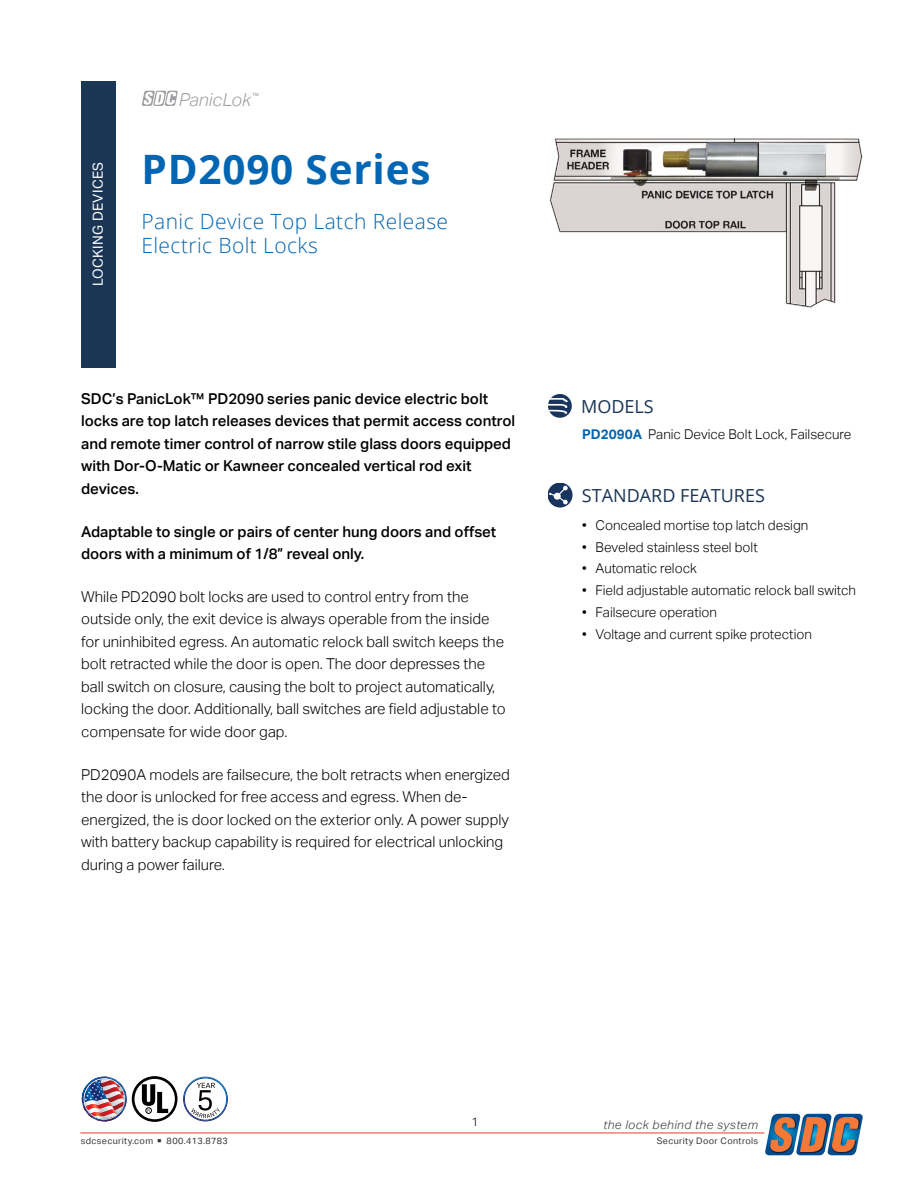
<style>
.page{position:relative;width:918px;height:1188px;background:#fff}
.page>*{position:absolute;margin:0;border:0;box-sizing:border-box;transform-origin:0 0}
.t1{font:700 40.5px "Open Sans";letter-spacing:.02em;color:#0066b3}
.t2{font:300 21px/24px "Open Sans";letter-spacing:.02em;color:#0066b3}
.t3{font:18px "Open Sans";color:#1b3555}
.t4{font:italic 300 17.85px "Aktiv Grotesk";color:#9d9fa2}
.t5{font:300 15px/22.5px "Aktiv Grotesk";color:#000}
.t6{font:500 15px/22.5px "Aktiv Grotesk";color:#000}
.t7{font:13.8px "Aktiv Grotesk";letter-spacing:.02em;color:#fff}
.t8{font:300 13.5px "Aktiv Grotesk";color:#000}
.t9{font:italic 300 12px "Aktiv Grotesk";letter-spacing:.04em;color:#343433}
.t10{font:300 12px "Aktiv Grotesk";color:#000}
.t11{font:9px "Aktiv Grotesk";letter-spacing:.04em;color:#343433}
.t12{font:500 4.35px "Aktiv Grotesk";color:#9d9fa2}
.s1{font-weight:700;color:#0066b3}
.s2{font-size:6.75px}
</style>
<div class="page">
<hr style="left:80px;top:1133px;width:684px;height:1px;background:#ee3829">
<svg style="left:764px;top:1114px;width:99px;height:41px;background:#877e7f"></svg>
<svg style="left:548px;top:394px;width:24px;height:24px"></svg>
<svg style="left:548px;top:398px;width:20px;height:16px"></svg>
<svg style="left:548px;top:483px;width:25px;height:25px"></svg>
<svg style="left:549px;top:486px;width:19px;height:18px"></svg>
<img style="left:82px;top:1076px;width:146px;height:46px">
<div style="left:81px;top:81px;width:34px;height:286px;background:#1b3555"></div>
<svg style="left:142px;top:91px;width:36px;height:15px"></svg>
<img style="left:549px;top:139px;width:314px;height:169px">
<p class="t7" style="left:90px;top:286px;width:126px;rotate:-90deg">LOCKING DEVICES</p>
<p class="t4" style="left:179px;top:89px;width:74px">PanicLok</p>
<p class="t12" style="left:252px;top:92px;width:8px">TM</p>
<h1 class="t1" style="left:141px;top:141px;width:291px">PD2090 Series</h1>
<h2 class="t2" style="left:141px;top:208px;width:308px">Panic Device Top Latch Release<br>Electric Bolt Locks</h2>
<p class="t6" style="left:81px;top:387px;width:436px">SDC’s PanicLok™ PD2090 series panic device electric bolt locks are top latch releases devices that permit access control and remote timer control of narrow stile glass doors equipped with Dor-O-Matic or Kawneer concealed vertical rod exit devices.</p>
<p class="t6" style="left:81px;top:520px;width:417px">Adaptable to single or pairs of center hung doors and offset doors with a minimum of 1/8” reveal only.</p>
<p class="t5" style="left:81px;top:585px;width:426px">While PD2090 bolt locks are used to control entry from the outside only, the exit device is always operable from the inside for uninhibited egress. An automatic relock ball switch keeps the bolt retracted while the door is open. The door depresses the ball switch on closure, causing the bolt to project automatically, locking the door. Additionally, ball switches are field adjustable to compensate for wide door gap.</p>
<p class="t5" style="left:81px;top:763px;width:430px">PD2090A models are failsecure, the bolt retracts when energized the door is unlocked for free access and egress. When de&shy;energized, the is door locked on the exterior only. A power supply with battery backup capability is required for electrical unlocking during a power failure.</p>
<p class="t3" style="left:581px;top:394px;width:74px">MODELS</p>
<p class="t8" style="left:582px;top:427px;width:270px"><span class="s1">PD2090A</span> Panic Device Bolt Lock, Failsecure</p>
<p class="t3" style="left:582px;top:483px;width:185px">STANDARD FEATURES</p>
<p class="t8" style="left:582px;top:517px;width:228px">• Concealed mortise top latch design</p>
<p class="t8" style="left:582px;top:539px;width:177px">• Beveled stainless steel bolt</p>
<p class="t8" style="left:582px;top:561px;width:116px">• Automatic relock</p>
<p class="t8" style="left:582px;top:583px;width:275px">• Field adjustable automatic relock ball switch</p>
<p class="t8" style="left:582px;top:604px;width:136px">• Failsecure operation</p>
<p class="t8" style="left:582px;top:626px;width:231px">• Voltage and current spike protection</p>
<p class="t10" style="left:472px;top:1115px;width:9px">1</p>
<p class="t9" style="left:603px;top:1118px;width:156px">the lock behind the system</p>
<p class="t11" style="left:81px;top:1136px;width:148px">sdcsecurity.com <span class="s2">■</span> 800.413.8783</p>
<p class="t11" style="left:657px;top:1136px;width:103px">Security Door Controls</p>
</div>
